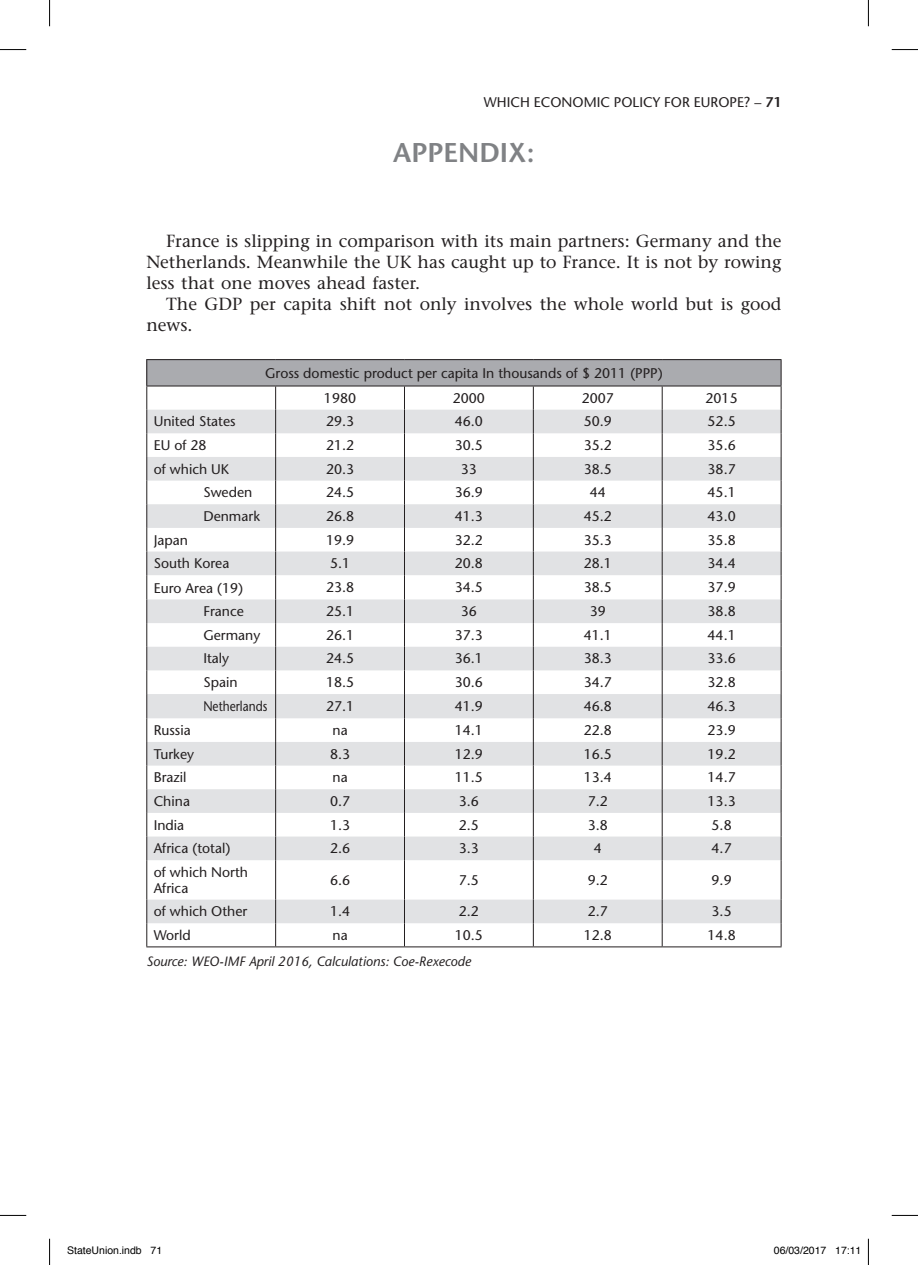
<style>
.page{position:relative;width:918px;height:1265px;background:#fff}
.page>*{position:absolute;margin:0;border:0;box-sizing:border-box;transform-origin:0 0}
.t1{font:600 27.12px "Stone Sans";color:#808285}
.t2{font:17.5px/21px "Stone Serif";color:#231f20;text-align:justify}
.t3{font:14px/24.7px "Stone Sans";color:#231f20}
.t4{font:14px "Stone Sans";color:#231f20;scale:.85 1}
.t5{font:italic 13.47px "Stone Sans";color:#231f20}
.t6{font:10.5px "Helvetica";color:#000}
.s1{font-weight:600}
</style>
<div class="page">
<div style="left:147px;top:360px;width:634px;height:26px;background:#aaabaf"></div>
<svg style="left:147px;top:410px;width:633px;height:513px;fill:#e8e9ea"></svg>
<svg style="left:275px;top:387px;width:1px;height:473px"></svg>
<svg style="left:404px;top:387px;width:1px;height:473px"></svg>
<svg style="left:533px;top:387px;width:1px;height:473px"></svg>
<svg style="left:662px;top:387px;width:1px;height:473px"></svg>
<svg style="left:780px;top:360px;width:1px;height:500px"></svg>
<hr style="left:146px;top:860px;width:1px;height:40px;background:#231f20">
<hr style="left:275px;top:860px;width:1px;height:40px;background:#231f20">
<hr style="left:404px;top:860px;width:1px;height:40px;background:#231f20">
<hr style="left:533px;top:860px;width:1px;height:40px;background:#231f20">
<hr style="left:662px;top:860px;width:1px;height:40px;background:#231f20">
<hr style="left:780px;top:860px;width:1px;height:40px;background:#231f20">
<svg style="left:146px;top:900px;width:1px;height:46px"></svg>
<svg style="left:275px;top:900px;width:1px;height:46px"></svg>
<svg style="left:404px;top:900px;width:1px;height:46px"></svg>
<svg style="left:533px;top:900px;width:1px;height:46px"></svg>
<svg style="left:662px;top:900px;width:1px;height:46px"></svg>
<svg style="left:780px;top:900px;width:1px;height:46px"></svg>
<hr style="left:146px;top:946px;width:130px;height:1px;background:#231f20">
<hr style="left:276px;top:946px;width:128px;height:1px;background:#231f20">
<hr style="left:404px;top:946px;width:129px;height:1px;background:#231f20">
<hr style="left:533px;top:946px;width:129px;height:1px;background:#231f20">
<hr style="left:662px;top:946px;width:119px;height:1px;background:#231f20">
<hr style="left:146px;top:359px;width:130px;height:1px;background:#231f20">
<svg style="left:146px;top:360px;width:1px;height:500px"></svg>
<hr style="left:276px;top:359px;width:128px;height:1px;background:#231f20">
<hr style="left:404px;top:359px;width:129px;height:1px;background:#231f20">
<hr style="left:533px;top:359px;width:129px;height:1px;background:#231f20">
<hr style="left:662px;top:359px;width:119px;height:1px;background:#231f20">
<hr style="left:146px;top:386px;width:130px;height:1px;background:#231f20">
<hr style="left:276px;top:386px;width:128px;height:1px;background:#231f20">
<hr style="left:404px;top:386px;width:129px;height:1px;background:#231f20">
<hr style="left:533px;top:386px;width:129px;height:1px;background:#231f20">
<hr style="left:662px;top:386px;width:119px;height:1px;background:#231f20">
<svg style="left:0;top:49px;width:26px;height:1px"></svg>
<svg style="left:891px;top:49px;width:27px;height:1px"></svg>
<svg style="left:0;top:1215px;width:26px;height:1px"></svg>
<svg style="left:891px;top:1215px;width:27px;height:1px"></svg>
<svg style="left:49px;top:0;width:1px;height:26px"></svg>
<svg style="left:49px;top:1239px;width:1px;height:26px"></svg>
<svg style="left:868px;top:0;width:1px;height:26px"></svg>
<svg style="left:868px;top:1239px;width:1px;height:26px"></svg>
<p class="t3" style="left:484px;top:90px;width:299px">WHICH ECONOMIC POLICY FOR EUROPE? – <span class="s1">71</span></p>
<h1 class="t1" style="left:393px;top:135px;width:143px">APPENDIX:</h1>
<p class="t2" style="left:146px;top:231px;width:637px;text-indent:20px">France is slipping in comparison with its main partners: Germany and the Netherlands. Meanwhile the UK has caught up to France. It is not by rowing less that one moves ahead faster.</p>
<p class="t2" style="left:146px;top:294px;width:636px;text-indent:20px">The GDP per capita shift not only involves the whole world but is good news.</p>
<p class="t3" style="left:324px;top:361px;width:340px;text-indent:-59px">Gross domestic product per capita In thousands of $ 2011 (PPP)<br>1980</p>
<p class="t3" style="left:453px;top:385px;width:34px">2000</p>
<p class="t3" style="left:581px;top:385px;width:34px">2007</p>
<p class="t3" style="left:705px;top:385px;width:34px">2015</p>
<p class="t3" style="left:154px;top:409px;width:83px">United States</p>
<p class="t3" style="left:326px;top:409px;width:30px">29.3</p>
<p class="t3" style="left:455px;top:409px;width:30px">46.0</p>
<p class="t3" style="left:583px;top:409px;width:30px">50.9</p>
<p class="t3" style="left:707px;top:409px;width:30px">52.5</p>
<p class="t3" style="left:154px;top:433px;width:54px">EU of 28</p>
<p class="t3" style="left:326px;top:433px;width:30px">21.2</p>
<p class="t3" style="left:455px;top:433px;width:30px">30.5</p>
<p class="t3" style="left:583px;top:433px;width:30px">35.2</p>
<p class="t3" style="left:707px;top:433px;width:30px">35.6</p>
<p class="t3" style="left:154px;top:456px;width:77px">of which UK</p>
<p class="t3" style="left:326px;top:456px;width:30px">20.3</p>
<p class="t3" style="left:461px;top:456px;width:18px">33</p>
<p class="t3" style="left:583px;top:456px;width:30px">38.5</p>
<p class="t3" style="left:707px;top:456px;width:30px">38.7</p>
<p class="t3" style="left:203px;top:480px;width:50px">Sweden</p>
<p class="t3" style="left:326px;top:480px;width:30px">24.5</p>
<p class="t3" style="left:455px;top:480px;width:30px">36.9</p>
<p class="t3" style="left:590px;top:480px;width:18px">44</p>
<p class="t3" style="left:707px;top:480px;width:30px">45.1</p>
<p class="t3" style="left:203px;top:504px;width:58px">Denmark</p>
<p class="t3" style="left:326px;top:504px;width:30px">26.8</p>
<p class="t3" style="left:455px;top:504px;width:30px">41.3</p>
<p class="t3" style="left:583px;top:504px;width:30px">45.2</p>
<p class="t3" style="left:707px;top:504px;width:30px">43.0</p>
<p class="t3" style="left:154px;top:527px;width:36px">Japan</p>
<p class="t3" style="left:326px;top:527px;width:30px">19.9</p>
<p class="t3" style="left:455px;top:527px;width:30px">32.2</p>
<p class="t3" style="left:583px;top:527px;width:30px">35.3</p>
<p class="t3" style="left:707px;top:527px;width:30px">35.8</p>
<p class="t3" style="left:154px;top:551px;width:77px">South Korea</p>
<p class="t3" style="left:330px;top:551px;width:22px">5.1</p>
<p class="t3" style="left:455px;top:551px;width:30px">20.8</p>
<p class="t3" style="left:583px;top:551px;width:30px">28.1</p>
<p class="t3" style="left:707px;top:551px;width:30px">34.4</p>
<p class="t3" style="left:154px;top:575px;width:91px">Euro Area (19)</p>
<p class="t3" style="left:326px;top:575px;width:30px">23.8</p>
<p class="t3" style="left:455px;top:575px;width:30px">34.5</p>
<p class="t3" style="left:583px;top:575px;width:30px">38.5</p>
<p class="t3" style="left:707px;top:575px;width:30px">37.9</p>
<p class="t3" style="left:203px;top:599px;width:42px">France</p>
<p class="t3" style="left:326px;top:599px;width:30px">25.1</p>
<p class="t3" style="left:461px;top:599px;width:18px">36</p>
<p class="t3" style="left:590px;top:599px;width:18px">39</p>
<p class="t3" style="left:707px;top:599px;width:30px">38.8</p>
<p class="t3" style="left:203px;top:622px;width:58px">Germany</p>
<p class="t3" style="left:326px;top:622px;width:30px">26.1</p>
<p class="t3" style="left:455px;top:622px;width:30px">37.3</p>
<p class="t3" style="left:583px;top:622px;width:30px">41.1</p>
<p class="t3" style="left:707px;top:622px;width:30px">44.1</p>
<p class="t3" style="left:203px;top:646px;width:27px">Italy</p>
<p class="t3" style="left:326px;top:646px;width:30px">24.5</p>
<p class="t3" style="left:455px;top:646px;width:30px">36.1</p>
<p class="t3" style="left:583px;top:646px;width:30px">38.3</p>
<p class="t3" style="left:707px;top:646px;width:30px">33.6</p>
<p class="t3" style="left:203px;top:670px;width:36px">Spain</p>
<p class="t3" style="left:326px;top:670px;width:30px">18.5</p>
<p class="t3" style="left:455px;top:670px;width:30px">30.6</p>
<p class="t3" style="left:583px;top:670px;width:30px">34.7</p>
<p class="t3" style="left:707px;top:670px;width:30px">32.8</p>
<p class="t4" style="left:203px;top:698px;width:77px">Netherlands</p>
<p class="t3" style="left:326px;top:694px;width:30px">27.1</p>
<p class="t3" style="left:455px;top:694px;width:30px">41.9</p>
<p class="t3" style="left:583px;top:694px;width:30px">46.8</p>
<p class="t3" style="left:707px;top:694px;width:30px">46.3</p>
<p class="t3" style="left:154px;top:718px;width:39px">Russia</p>
<p class="t3" style="left:332px;top:718px;width:17px">na</p>
<p class="t3" style="left:455px;top:718px;width:30px">14.1</p>
<p class="t3" style="left:583px;top:718px;width:30px">22.8</p>
<p class="t3" style="left:707px;top:718px;width:30px">23.9</p>
<p class="t3" style="left:154px;top:741px;width:42px">Turkey</p>
<p class="t3" style="left:330px;top:741px;width:22px">8.3</p>
<p class="t3" style="left:455px;top:741px;width:30px">12.9</p>
<p class="t3" style="left:583px;top:741px;width:30px">16.5</p>
<p class="t3" style="left:707px;top:741px;width:30px">19.2</p>
<p class="t3" style="left:154px;top:765px;width:34px">Brazil</p>
<p class="t3" style="left:332px;top:765px;width:17px">na</p>
<p class="t3" style="left:455px;top:765px;width:30px">11.5</p>
<p class="t3" style="left:583px;top:765px;width:30px">13.4</p>
<p class="t3" style="left:707px;top:765px;width:30px">14.7</p>
<p class="t3" style="left:154px;top:789px;width:38px">China</p>
<p class="t3" style="left:330px;top:789px;width:22px">0.7</p>
<p class="t3" style="left:459px;top:789px;width:22px">3.6</p>
<p class="t3" style="left:587px;top:789px;width:22px">7.2</p>
<p class="t3" style="left:707px;top:789px;width:30px">13.3</p>
<p class="t3" style="left:154px;top:812px;width:32px">India</p>
<p class="t3" style="left:330px;top:812px;width:22px">1.3</p>
<p class="t3" style="left:459px;top:812px;width:22px">2.5</p>
<p class="t3" style="left:587px;top:812px;width:22px">3.8</p>
<p class="t3" style="left:711px;top:812px;width:22px">5.8</p>
<p class="t3" style="left:154px;top:836px;width:78px">Africa (total)</p>
<p class="t3" style="left:330px;top:836px;width:22px">2.6</p>
<p class="t3" style="left:459px;top:836px;width:22px">3.3</p>
<p class="t3" style="left:594px;top:836px;width:10px">4</p>
<p class="t3" style="left:711px;top:836px;width:22px">4.7</p>
<p class="t3" style="left:154px;top:864px;width:96px;line-height:15.8px">of which North<br>Africa</p>
<p class="t3" style="left:330px;top:867px;width:22px">6.6</p>
<p class="t3" style="left:459px;top:867px;width:22px">7.5</p>
<p class="t3" style="left:587px;top:867px;width:22px">9.2</p>
<p class="t3" style="left:711px;top:867px;width:22px">9.9</p>
<p class="t3" style="left:154px;top:899px;width:95px">of which Other</p>
<p class="t3" style="left:330px;top:899px;width:22px">1.4</p>
<p class="t3" style="left:459px;top:899px;width:22px">2.2</p>
<p class="t3" style="left:587px;top:899px;width:22px">2.7</p>
<p class="t3" style="left:711px;top:899px;width:22px">3.5</p>
<p class="t3" style="left:154px;top:923px;width:38px">World</p>
<p class="t3" style="left:332px;top:923px;width:17px">na</p>
<p class="t3" style="left:455px;top:923px;width:30px">10.5</p>
<p class="t3" style="left:583px;top:923px;width:30px">12.8</p>
<p class="t3" style="left:707px;top:923px;width:30px">14.8</p>
<p class="t5" style="left:146px;top:953px;width:326px">Source: WEO-IMF April 2016, Calculations: Coe-Rexecode</p>
<p class="t6" style="left:67px;top:1243px;width:97px">StateUnion.indb 71</p>
<p class="t6" style="left:774px;top:1243px;width:89px">06/03/2017 17:11</p>
</div>
